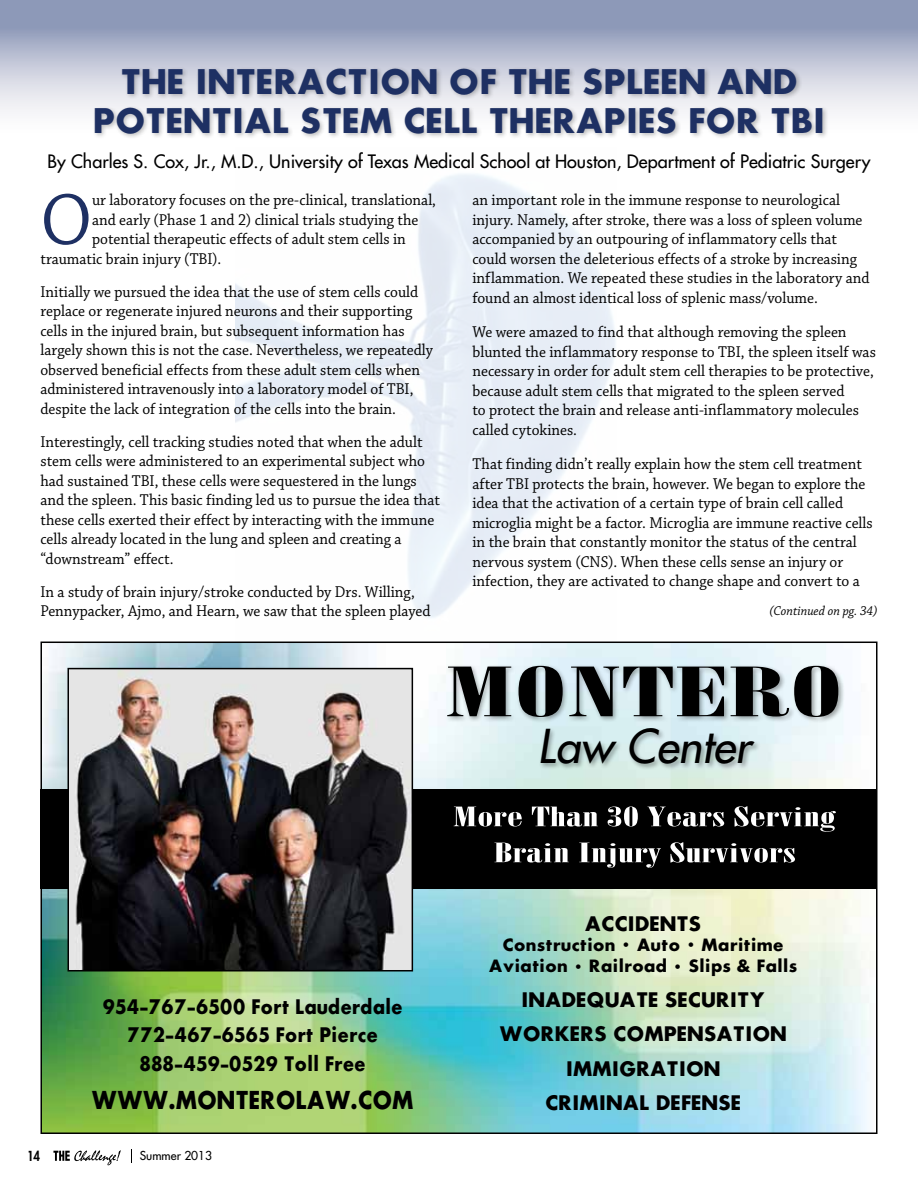
<style>
.page{position:relative;width:918px;height:1188px;background:#fff}
.page>*{position:absolute;margin:0;border:0;box-sizing:border-box;transform-origin:0 0}
.t1{font:76.5px "Chaparral Pro";color:#1e3063;scale:.94 1}
.t2{font:italic 45.45px "Futura";color:#000}
.t3{font:700 33px "Futura";color:#1e3063}
.t4{font:700 24px "Futura";color:#000;scale:.9 1}
.t5{font:700 19.5px "Futura";color:#000}
.t6{font:700 19.5px/28.5px "Futura";color:#000;text-align:center;scale:.9 1}
.t7{font:18px "Futura";color:#000}
.t8{font:16.5px/19.5px "Chaparral Pro";color:#000;scale:.94 1}
.t9{font:700 16.5px/21.6px "Futura";color:#000;text-align:center}
.t10{font:italic 13.5px "Chaparral Pro";color:#000;scale:.95 1}
.t11{font:800 13.5px "Futura";color:#000;scale:.85 1}
.t12{font:12px "Futura";color:#000}
.s1{font-size:12px}
</style>
<div class="page">
<div style="left:0;top:0;width:918px;height:141px;background:linear-gradient(to bottom,#7f8caf,#fff)"></div>
<svg style="left:131px;top:1149px;width:1px;height:14px"></svg>
<svg style="left:53px;top:1150px;width:68px;height:15px"></svg>
<div style="left:93px;top:65px;width:736px;height:75px;background:#000;opacity:.25"></div>
<img style="left:43px;top:645px;width:827px;height:486px">
<div style="left:40px;top:789px;width:838px;height:100px;background:#000"></div>
<div style="left:538px;top:727px;width:223px;height:44px;background:#000;opacity:.35"></div>
<svg style="left:454px;top:806px;width:382px;height:26px"></svg>
<svg style="left:494px;top:842px;width:301px;height:26px"></svg>
<img style="left:71px;top:671px;width:339px;height:297px">
<div style="left:68px;top:668px;width:345px;height:303px;border:2px solid #000"></div>
<div style="left:445px;top:663px;width:400px;height:61px;background:#000;opacity:.35"></div>
<svg style="left:447px;top:666px;width:391px;height:51px;background:#6c7476"></svg>
<h3 class="t3" style="left:121px;top:58px;width:136px">THE INTERACTI</h3>
<h3 class="t3" style="left:380px;top:58px;width:149px">ON OF THE</h3>
<h3 class="t3" style="left:582px;top:58px;width:217px">SPLEEN AND</h3>
<h3 class="t3" style="left:93px;top:97px;width:139px">POTENTIA</h3>
<h3 class="t3" style="left:272px;top:97px;width:74px">L STEM</h3>
<h3 class="t3" style="left:403px;top:97px;width:128px">CELL THERAPIES</h3>
<h3 class="t3" style="left:688px;top:97px;width:139px">FOR TBI</h3>
<p class="t7" style="left:48px;top:149px;width:825px">By Charles S. Cox, Jr., M.D., University of Texas Medical School at Houston, Department of Pediatric Surgery</p>
<h1 class="t1" style="left:40px;top:177px;width:56px">O</h1>
<p class="t8" style="left:92px;top:191px;width:367px">ur laboratory focuses on the pre-clinical, translational,</p>
<p class="t8" style="left:472px;top:191px;width:424px">an important role in the immune response to neurological injury. Namely, after stroke, there was a loss of spleen volume accompanied by an outpouring of inflammatory cells that could worsen the deleterious effects of a stroke by increasing inflammation. We repeated these studies in the laboratory and found an almost identical loss of splenic mass/volume.</p>
<p class="t8" style="left:472px;top:323px;width:431px">We were amazed to find that although removing the spleen blunted the inflammatory response to TBI, the spleen itself was necessary in order for adult stem cell therapies to be protective, because adult stem cells that migrated to the spleen served<br>to protect the brain and release anti-inflammatory molecules called cytokines.</p>
<p class="t8" style="left:472px;top:455px;width:427px">That finding didn’t really explain how the stem cell treatment after TBI protects the brain, however. We began to explore the idea that the activation of a certain type of brain cell called microglia might be a factor. Microglia are immune reactive cells in the brain that constantly monitor the status of the central nervous system (CNS). When these cells sense an injury or infection, they are activated to change shape and convert to a</p>
<p class="t8" style="left:92px;top:210px;width:349px">and early (Phase 1 and 2) clinical trials studying the</p>
<p class="t8" style="left:92px;top:230px;width:335px">potential therapeutic effects of adult stem cells in</p>
<p class="t8" style="left:40px;top:249px;width:194px">traumatic brain injury (TBI).</p>
<p class="t8" style="left:40px;top:282px;width:419px">Initially we pursued the idea that the use of stem cells could replace or regenerate injured neurons and their supporting cells in the injured brain, but subsequent information has largely shown this is not the case. Nevertheless, we repeatedly observed beneficial effects from these adult stem cells when administered intravenously into a laboratory model of TBI, despite the lack of integration of the cells into the brain.</p>
<p class="t8" style="left:40px;top:432px;width:426px">Interestingly, cell tracking studies noted that when the adult stem cells were administered to an experimental subject who had sustained TBI, these cells were sequestered in the lungs and the spleen. This basic finding led us to pursue the idea that these cells exerted their effect by interacting with the immune cells already located in the lung and spleen and creating a “downstream” effect.</p>
<p class="t8" style="left:40px;top:582px;width:416px">In a study of brain injury/stroke conducted by Drs. Willing,<br>Pennypacker, Ajmo, and Hearn, we saw that the spleen played</p>
<p class="t10" style="left:769px;top:603px;width:115px">(Continued on pg. 34)</p>
<p class="t6" style="left:103px;top:992px;width:335px">954-767-6500 FORT LAUDERDALE<br>772-467-6565 FORT PIERCE<br>888-459-0529 TOLL FREE</p>
<h2 class="t2" style="left:538px;top:717px;width:215px">Law Center</h2>
<p class="t5" style="left:585px;top:910px;width:105px">ACCI DENTS</p>
<p class="t9" style="left:489px;top:934px;width:310px">CONSTRUCTION <span class="s1">•</span> AUTO <span class="s1">•</span> MARITIME<br>AVIATION <span class="s1">•</span> RAILROAD <span class="s1">•</span> SLIPS &amp; FALLS</p>
<p class="t5" style="left:521px;top:986px;width:98px">INADEQUATE</p>
<p class="t5" style="left:665px;top:986px;width:13px">SECURIT</p>
<p class="t5" style="left:749px;top:986px;width:17px">Y</p>
<p class="t5" style="left:500px;top:1021px;width:84px">WORKERS</p>
<p class="t5" style="left:613px;top:1021px;width:46px">COMPE</p>
<p class="t5" style="left:687px;top:1021px;width:30px">NSATI</p>
<p class="t5" style="left:752px;top:1021px;width:36px">ON</p>
<p class="t5" style="left:566px;top:1055px;width:23px">IMMIGRATI</p>
<p class="t5" style="left:686px;top:1055px;width:36px">ON</p>
<h3 class="t4" style="left:92px;top:1084px;width:30px">WWW</h3>
<h3 class="t4" style="left:169px;top:1084px;width:273px">.MONTEROLAW.COM</h3>
<p class="t5" style="left:545px;top:1090px;width:26px">CRIMI</p>
<p class="t5" style="left:606px;top:1090px;width:124px">NAL DEFENSE</p>
<p class="t11" style="left:27px;top:1147px;width:17px">14</p>
<p class="t12" style="left:140px;top:1148px;width:74px">Summer 2013</p>
</div>
